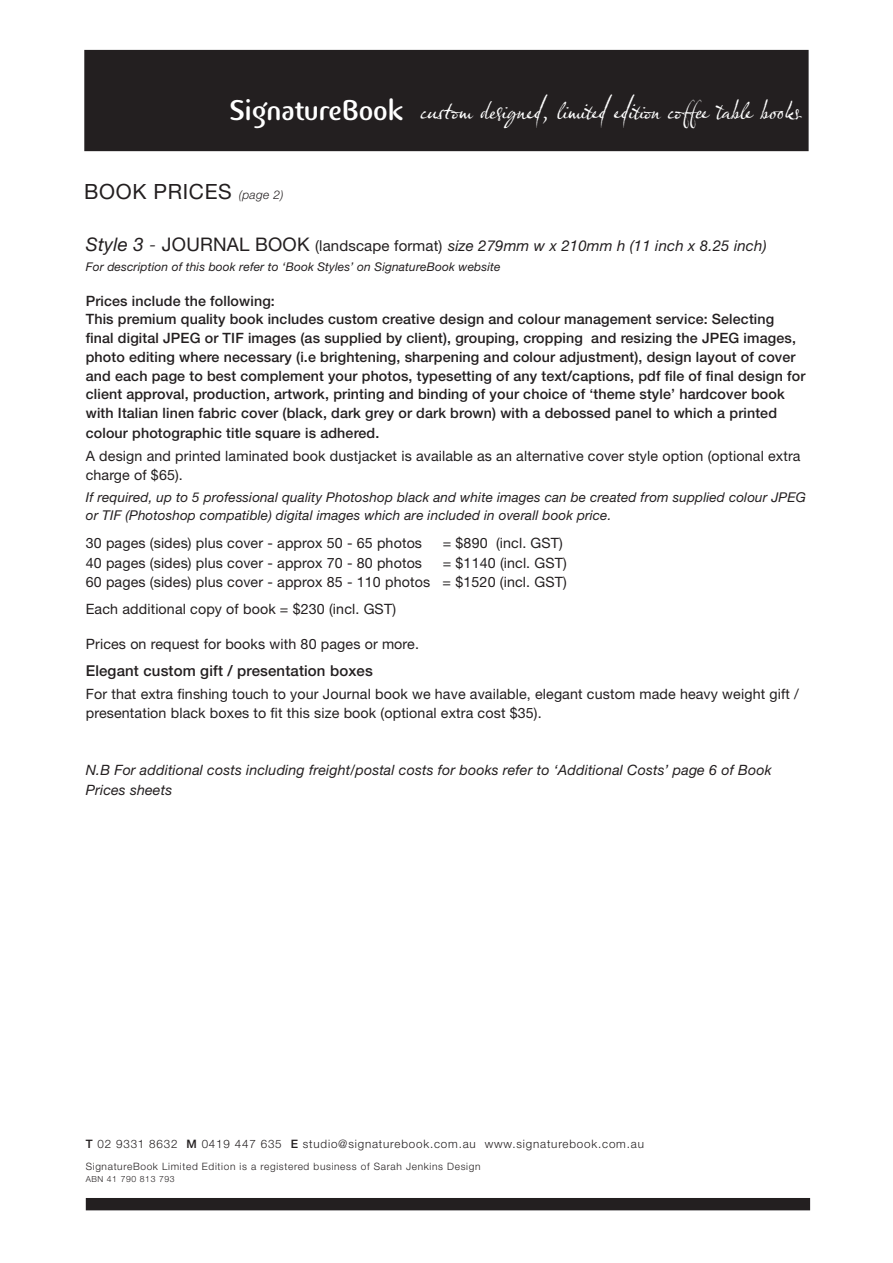
<style>
.page{position:relative;width:893px;height:1263px;background:#fff}
.page>*{position:absolute;margin:0;border:0;box-sizing:border-box;transform-origin:0 0}
.t1{font:33px "Digitalis";color:#fff}
.t2{font:25.5px "Olicana Rough";color:#fff}
.t3{font:21px "Helvetica Neue";letter-spacing:.03em;color:#231f20}
.t4{font:italic 15px "Helvetica Neue";letter-spacing:.01em;color:#231f20}
.t5{font:500 15px "Helvetica Neue";letter-spacing:.01em;color:#231f20}
.t6{font:500 14.25px/18.9px "Helvetica Neue";letter-spacing:.01em;color:#231f20}
.t7{font:14.25px/19.5px "Helvetica Neue";letter-spacing:.01em;color:#231f20}
.t8{font:italic 14.25px/19.5px "Helvetica Neue";letter-spacing:.01em;color:#231f20}
.t9{font:italic 13.5px/18px "Helvetica Neue";letter-spacing:.01em;color:#231f20}
.t10{font:italic 12px "Helvetica Neue";letter-spacing:.01em;color:#231f20}
.t11{font:300 11.7px "Helvetica Neue";letter-spacing:.07em;color:#231f20}
.t12{font:300 10.2px "Helvetica Neue";letter-spacing:.065em;color:#231f20}
.t13{font:300 8.7px "Helvetica Neue";letter-spacing:.07em;color:#231f20}
.s1{font-weight:300;font-style:italic;font-size:12px}
.s2{font-size:18.75px}
.s3{font-weight:300;font-size:18.75px}
.s4{font-style:normal;font-size:18.75px}
.s5{font-style:normal}
.s6{font-weight:500}
.s7{font-size:8.25px}
</style>
<div class="page">
<div style="left:85px;top:51px;width:723px;height:99px;background:#231f20"></div>
<div style="left:84px;top:50px;width:725px;height:101px;border:2px solid #231f20"></div>
<div style="left:87px;top:1199px;width:722px;height:10px;background:#231f20"></div>
<div style="left:86px;top:1198px;width:724px;height:12px;border:2px solid #231f20"></div>
<p class="t1" style="left:230px;top:93px;width:174px">SignatureBook</p>
<p class="t2" style="left:420px;top:95px;width:381px">custom designed, limited edition coffee table books</p>
<p class="t3" style="left:84px;top:179px;width:201px">BOOK PRICES <span class="s1">(page 2)</span></p>
<p class="t4" style="left:86px;top:236px;width:682px"><span class="s2">Style 3</span> <span class="s3">-</span> <span class="s4">JOURNAL BOOK</span> <span class="s5">(landscape format)</span> size 279mm w x 210mm h (11 inch x 8.25 inch)</p>
<p class="t10" style="left:86px;top:259px;width:416px">For description of this book refer to ‘Book Styles’ on SignatureBook website</p>
<p class="t6" style="left:86px;top:291px;width:191px">Prices include the following:</p>
<p class="t6" style="left:86px;top:310px;width:721px">This premium quality book includes custom creative design and colour management service: Selecting final digital JPEG or TIF images (as supplied by client), grouping, cropping and resizing the JPEG images, photo editing where necessary (i.e brightening, sharpening and colour adjustment), design layout of cover and each page to best complement your photos, typesetting of any text/captions, pdf file of final design for client approval, production, artwork, printing and binding of your choice of ‘theme style’ hardcover book with Italian linen fabric cover (black, dark grey or dark brown) with a debossed panel to which a printed colour photographic title square is adhered.</p>
<p class="t7" style="left:86px;top:445px;width:716px">A design and printed laminated book dustjacket is available as an alternative cover style option (optional extra charge of $65).</p>
<p class="t9" style="left:86px;top:488px;width:722px">If required, up to 5 professional quality Photoshop black and white images can be created from supplied colour JPEG or TIF (Photoshop compatible) digital images which are included in overall book price.</p>
<p class="t7" style="left:86px;top:533px;width:338px">30 pages (sides) plus cover - approx 50 - 65 photos</p>
<p class="t7" style="left:443px;top:533px;width:122px">= $890 (incl. GST)</p>
<p class="t7" style="left:86px;top:553px;width:338px">40 pages (sides) plus cover - approx 70 - 80 photos</p>
<p class="t7" style="left:443px;top:553px;width:126px">= $1140 (incl. GST)</p>
<p class="t7" style="left:86px;top:572px;width:482px">60 pages (sides) plus cover - approx 85 - 110 photos = $1520 (incl. GST)</p>
<p class="t7" style="left:86px;top:599px;width:312px">Each additional copy of book = $230 (incl. GST)</p>
<p class="t7" style="left:86px;top:634px;width:335px">Prices on request for books with 80 pages or more.</p>
<p class="t5" style="left:86px;top:662px;width:289px">Elegant custom gift / presentation boxes</p>
<p class="t7" style="left:86px;top:684px;width:715px;line-height:18.8px">For that extra finshing touch to your Journal book we have available, elegant custom made heavy weight gift / presentation black boxes to fit this size book (optional extra cost $35).</p>
<p class="t8" style="left:86px;top:760px;width:687px">N.B For additional costs including freight/postal costs for books refer to ‘Additional Costs’ page 6 of Book<br>Prices sheets</p>
<p class="t11" style="left:86px;top:1137px;width:560px"><span class="s6">T</span> 02 9331 8632 <span class="s6">M</span> 0419 447 635 <span class="s6">E</span> studio@signaturebook.com.au www.signaturebook.com.au</p>
<p class="t12" style="left:86px;top:1160px;width:396px">SignatureBook Limited Edition is a registered business of Sarah Jenkins Design</p>
<p class="t13" style="left:86px;top:1174px;width:90px"><span class="s7">ABN</span> 41 790 813 793</p>
</div>
